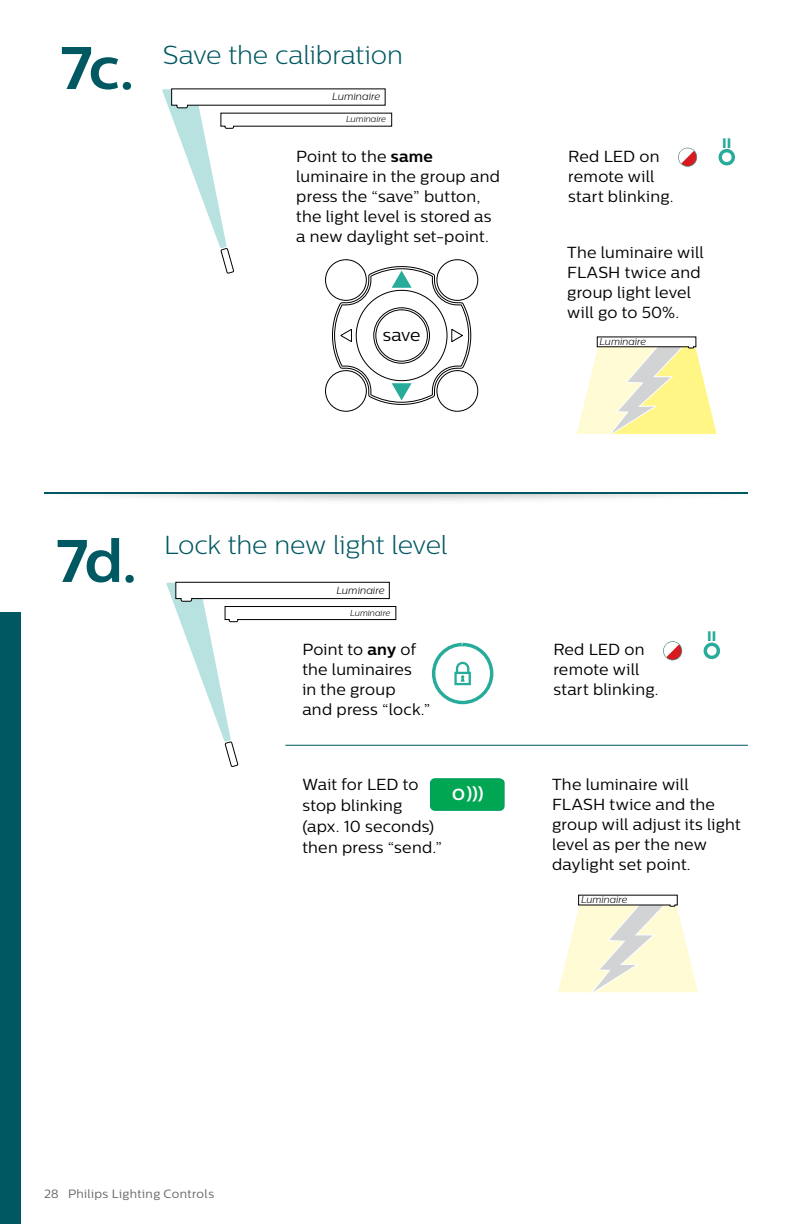
<style>
.page{position:relative;width:792px;height:1224px;background:#fff}
.page>*{position:absolute;margin:0;border:0;box-sizing:border-box;transform-origin:0 0}
.t1{font:700 60px "Centrale Sans";color:#005862}
.t2{font:300 26px "Centrale Sans";letter-spacing:-.005em;color:#005862}
.t3{font:17.4px "Centrale Sans";color:#000}
.t4{font:16px/20px "Centrale Sans";letter-spacing:.01em;color:#000}
.t5{font:700 16px "Centrale Sans";color:#fff}
.t6{font:13.8px "Centrale Sans X Bold";color:#27ab9a}
.t7{font:12px "Centrale Sans";letter-spacing:.03em;color:#636466}
.t8{font:italic 300 10.4px "Centrale Sans";color:#000}
.t9{font:italic 300 10px "Centrale Sans";color:#000}
.t10{font:italic 300 8.6px "Centrale Sans";color:#000}
.s1{font-weight:700}
</style>
<div class="page">
<div style="left:0;top:612px;width:20px;height:612px;background:#005862"></div>
<svg style="left:718px;top:149px;width:17px;height:17px"></svg>
<svg style="left:678px;top:147px;width:19px;height:20px"></svg>
<svg style="left:577px;top:336px;width:140px;height:98px"></svg>
<svg style="left:166px;top:581px;width:231px;height:186px"></svg>
<div style="left:431px;top:779px;width:73px;height:31px;background:#00a651;border-radius:4px"></div>
<div style="left:430px;top:778px;width:75px;height:33px;border:2px solid #00a160;border-radius:4px"></div>
<svg style="left:431px;top:642px;width:63px;height:63px"></svg>
<svg style="left:703px;top:642px;width:18px;height:18px"></svg>
<svg style="left:663px;top:641px;width:19px;height:19px"></svg>
<hr style="left:285px;top:745px;width:463px;height:1px;background:#005862">
<svg style="left:558px;top:895px;width:140px;height:98px"></svg>
<div style="left:24px;top:480px;width:744px;height:25px;background:#000;opacity:.3"></div>
<hr style="left:43px;top:492px;width:705px;height:2px;background:#005862">
<div style="left:22px;top:472px;width:744px;height:20px;background:#fff"></div>
<div style="left:748px;top:456px;width:19px;height:72px;background:#fff"></div>
<div style="left:22px;top:456px;width:22px;height:72px;background:#fff"></div>
<div style="left:437px;top:259px;width:41px;height:42px;border:1px solid #000;border-radius:50%"></div>
<div style="left:325px;top:370px;width:42px;height:42px;border:1px solid #000;border-radius:50%"></div>
<div style="left:437px;top:370px;width:41px;height:42px;border:1px solid #000;border-radius:50%"></div>
<svg style="left:162px;top:88px;width:310px;height:317px"></svg>
<div style="left:373px;top:307px;width:57px;height:57px;border:1px solid #000;border-radius:50%"></div>
<div style="left:375px;top:309px;width:53px;height:53px;border:1px solid #000;border-radius:50%"></div>
<h1 class="t1" style="left:60px;top:32px;width:76px">7c.</h1>
<h2 class="t2" style="left:163px;top:40px;width:242px">Save the calibration</h2>
<p class="t8" style="left:332px;top:91px;width:50px">Luminaire</p>
<p class="t10" style="left:346px;top:114px;width:42px">Luminaire</p>
<p class="t4" style="left:296px;top:146px;width:205px">Point to the <span class="s1">same </span>luminaire in the group and press the “save” button, the light level is stored as a new daylight set-point.</p>
<p class="t3" style="left:383px;top:325px;width:39px">save</p>
<p class="t4" style="left:568px;top:146px;width:107px">Red LED on remote will start blinking.</p>
<p class="t4" style="left:567px;top:242px;width:138px">The luminaire will<br>FLASH twice and group light level will go to 50%.</p>
<p class="t9" style="left:600px;top:336px;width:48px">Luminaire</p>
<p class="t6" style="left:722px;top:134px;width:11px">II</p>
<h1 class="t1" style="left:56px;top:525px;width:83px">7d.</h1>
<h2 class="t2" style="left:164px;top:530px;width:285px">Lock the new light level</h2>
<p class="t8" style="left:336px;top:584px;width:50px">Luminaire</p>
<p class="t10" style="left:350px;top:608px;width:42px">Luminaire</p>
<p class="t4" style="left:302px;top:640px;width:129px">Point to <span class="s1">any</span> of the luminaires<br>in the group<br>and press “lock.”</p>
<p class="t4" style="left:302px;top:774px;width:141px;line-height:21px">Wait for LED to stop blinking (apx. 10 seconds) then press “send.”</p>
<p class="t5" style="left:452px;top:783px;width:33px">O)))</p>
<p class="t4" style="left:553px;top:639px;width:107px">Red LED on remote will start blinking.</p>
<p class="t6" style="left:707px;top:628px;width:11px">II</p>
<p class="t4" style="left:552px;top:774px;width:190px">The luminaire will<br>FLASH twice and the group will adjust its light level as per the new daylight set point.</p>
<p class="t9" style="left:581px;top:894px;width:48px">Luminaire</p>
<p class="t7" style="left:44px;top:1187px;width:172px">28 Philips Lighting Controls</p>
</div>
